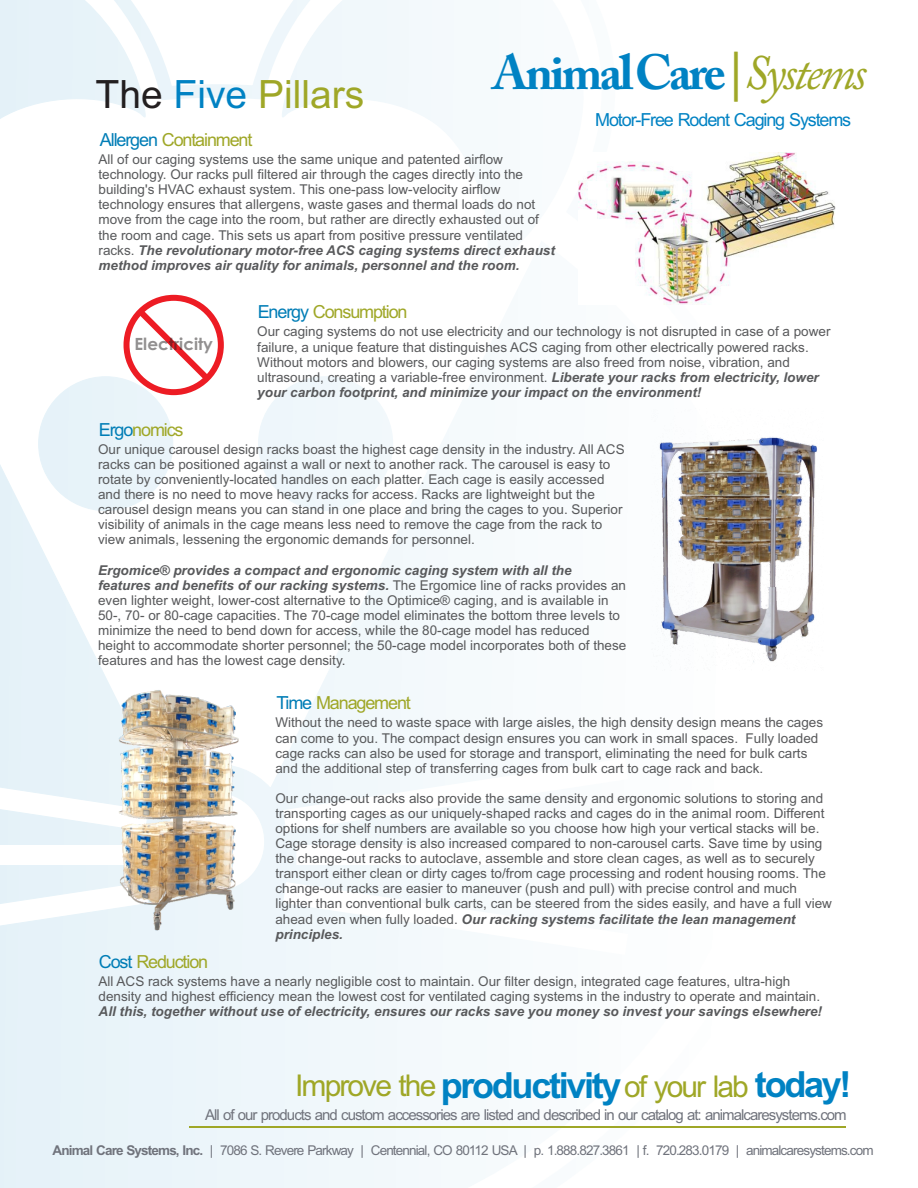
<style>
.page{position:relative;width:918px;height:1188px;background:#fff}
.page>*{position:absolute;margin:0;border:0;box-sizing:border-box;transform-origin:0 0}
.t1{font:700 49.05px "Adobe Caslon Pro";letter-spacing:-.055em;color:#0082c3}
.t2{font:39px "Arial";color:#9fa727}
.t3{font:30px "Arial";letter-spacing:-.065em;color:#9fa727}
.t4{font:18px "Arial";letter-spacing:-.065em;color:#9fa727}
.t5{font:18px "Arial";letter-spacing:-.065em;color:#0082c3}
.t6{font:700 16.8px "Century Gothic";color:rgb(35 31 32/.5)}
.t7{font:15px "Arial";letter-spacing:-.065em;color:#70737c}
.t8{font:13.5px/15.1px "Arial";color:#58595b}
.t9{font:13.5px "Arial";letter-spacing:-.065em;color:#70737c}
.t10{font:italic 700 13.5px "Arial";color:#58595b}
.s1{color:#231f20}
.s2{color:#0082c3}
.s3{color:#007db6}
.s4{color:#9fa727}
.s5{font-weight:400;font-style:italic;color:#9fa727}
.s6{font-weight:700;font-style:italic}
.s7{font-weight:700;font-size:36px;color:#0082c3}
.s8{font-weight:700}
</style>
<div class="page">
<div style="left:0;top:0;width:863px;height:1188px;background:linear-gradient(to right,#f2f8fb,#fff)"></div>
<hr style="left:190px;top:1126px;width:656px;height:2px;background:#9fa727">
<hr style="left:0;top:0;width:1px;height:1188px;background:#fff">
<img style="left:579px;top:153px;width:257px;height:151px">
<img style="left:652px;top:409px;width:172px;height:262px">
<div style="left:124px;top:295px;width:100px;height:100px;border:6px solid #ed1c24;border-radius:50%"></div>
<svg style="left:132px;top:303px;width:84px;height:84px"></svg>
<img style="left:95px;top:684px;width:174px;height:252px">
<h2 class="t2" style="left:96px;top:80px;width:270px"><span class="s1">The</span> <span class="s2">Five</span> Pillars</h2>
<h3 class="t4" style="left:100px;top:133px;width:154px"><span class="s3">Allergen</span> Containment</h3>
<h1 class="t1" style="left:493px;top:53px;width:375px">AnimalCare<span class="s4">|</span><span class="s5">Systems</span></h1>
<h3 class="t5" style="left:595px;top:113px;width:258px">Motor-Free Rodent Caging Systems</h3>
<p class="t8" style="left:99px;top:153px;width:458px">All of our caging systems use the same unique and patented airflow technology. Our racks pull filtered air through the cages directly into the building's HVAC exhaust system. This one-pass low-velocity airflow technology ensures that allergens, waste gases and thermal loads do not move from the cage into the room, but rather are directly exhausted out of the room and cage. This sets us apart from positive pressure ventilated racks. <span class="s6">The revolutionary motor-free ACS caging systems direct exhaust method improves air quality for animals, personnel and the room.</span></p>
<p class="t6" style="left:135px;top:337px;width:80px">Electricity</p>
<h3 class="t4" style="left:99px;top:423px;width:86px"><span class="s3">Ergo</span>nomics</h3>
<h3 class="t4" style="left:258px;top:305px;width:151px"><span class="s3">Energy</span> Consumption</h3>
<p class="t8" style="left:257px;top:325px;width:575px">Our caging systems do not use electricity and our technology is not disrupted in case of a power failure, a unique feature that distinguishes ACS caging from other electrically powered racks.<br>Without motors and blowers, our caging systems are also freed from noise, vibration, and ultrasound, creating a variable-free environment. <span class="s6">Liberate your racks from electricity, lower your carbon footprint, and minimize your impact on the environment!</span></p>
<p class="t8" style="left:98px;top:443px;width:528px">Our unique carousel design racks boast the highest cage density in the industry. All ACS racks can be positioned against a wall or next to another rack. The carousel is easy to rotate by conveniently-located handles on each platter. Each cage is easily accessed and there is no need to move heavy racks for access. Racks are lightweight but the carousel design means you can stand in one place and bring the cages to you. Superior visibility of animals in the cage means less need to remove the cage from the rack to view animals, lessening the ergonomic demands for personnel.</p>
<p class="t8" style="left:98px;top:563px;width:530px"><span class="s6">Ergomice® provides a compact and ergonomic caging system with all the features and benefits of our racking systems.</span> The Ergomice line of racks provides an even lighter weight, lower-cost alternative to the Optimice® caging, and is available in 50-, 70- or 80-cage capacities. The 70-cage model eliminates the bottom three levels to minimize the need to bend down for access, while the 80-cage model has reduced height to accommodate shorter personnel; the 50-cage model incorporates both of these features and has the lowest cage density.</p>
<h3 class="t4" style="left:276px;top:696px;width:136px"><span class="s3">Time</span> Management</h3>
<h3 class="t4" style="left:99px;top:955px;width:111px"><span class="s3">Cost</span> Reduction</h3>
<p class="t8" style="left:275px;top:716px;width:549px">Without the need to waste space with large aisles, the high density design means the cages can come to you. The compact design ensures you can work in small spaces. Fully loaded cage racks can also be used for storage and transport, eliminating the need for bulk carts and the additional step of transferring cages from bulk cart to cage rack and back.</p>
<p class="t8" style="left:275px;top:792px;width:558px">Our change-out racks also provide the same density and ergonomic solutions to storing and transporting cages as our uniquely-shaped racks and cages do in the animal room. Different options for shelf numbers are available so you choose how high your vertical stacks will be.<br>Cage storage density is also increased compared to non-carousel carts. Save time by using the change-out racks to autoclave, assemble and store clean cages, as well as to securely transport either clean or dirty cages to/from cage processing and rodent housing rooms. The change-out racks are easier to maneuver (push and pull) with precise control and much lighter than conventional bulk carts, can be steered from the sides easily, and have a full view ahead even when fully loaded. <span class="s6">Our racking systems facilitate the lean management principles.</span></p>
<p class="t8" style="left:99px;top:975px;width:723px">All ACS rack systems have a nearly negligible cost to maintain. Our filter design, integrated cage features, ultra-high density and highest efficiency mean the lowest cost for ventilated caging systems in the industry to operate and maintain.</p>
<p class="t10" style="left:99px;top:1006px;width:725px">All this, together without use of electricity, ensures our racks save you money so invest your savings elsewhere!</p>
<h3 class="t3" style="left:295px;top:1074px;width:558px">Improve the <span class="s7">productivity</span> of your lab <span class="s7">today!</span></h3>
<p class="t7" style="left:205px;top:1109px;width:643px">All of our products and custom accessories are listed and described in our catalog at: animalcaresystems.com</p>
<p class="t9" style="left:53px;top:1145px;width:823px"><span class="s8">Animal Care Systems, Inc.</span> | 7086 S. Revere Parkway | Centennial, CO 80112 USA | p. 1.888.827.3861 | f. 720.283.0179 | animalcaresystems.com</p>
</div>
